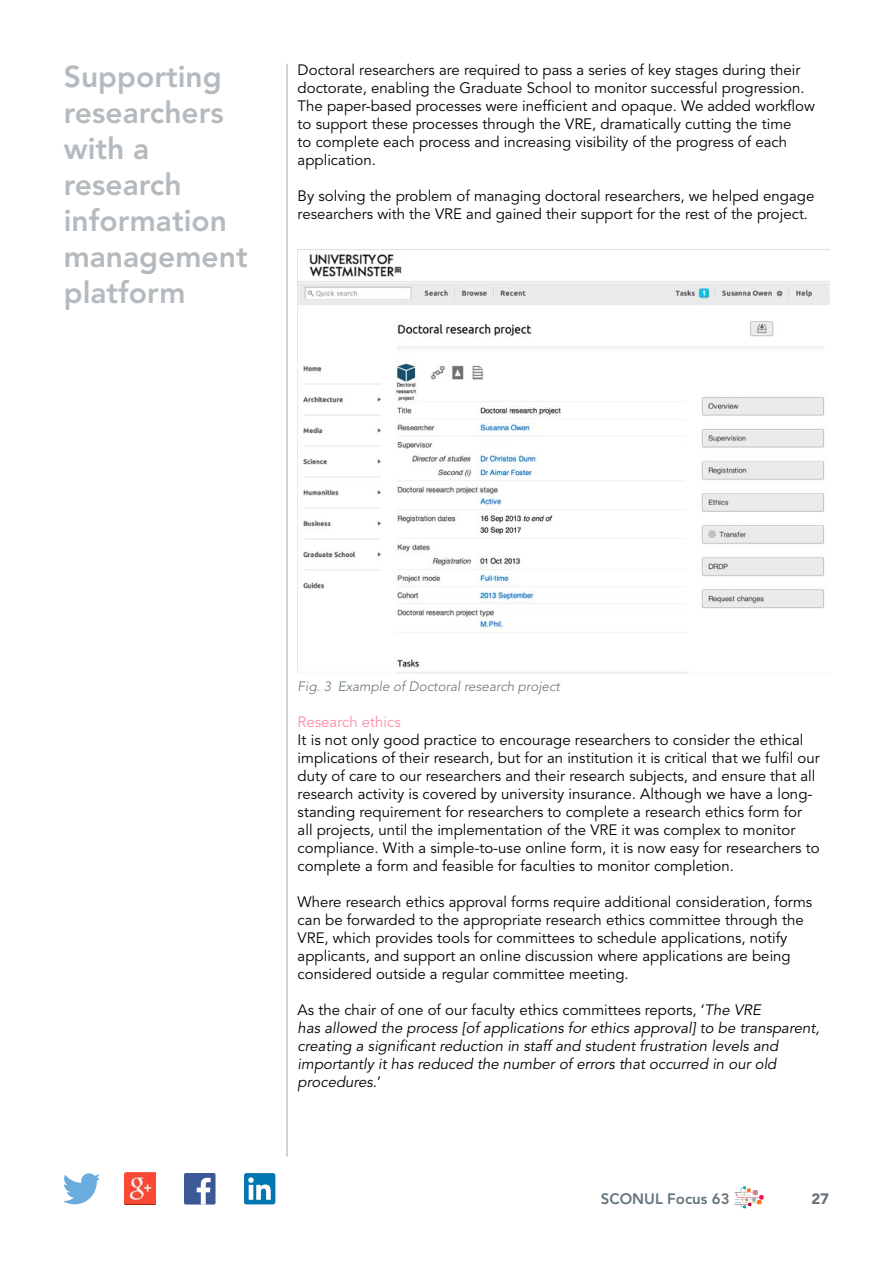
<style>
.page{position:relative;width:893px;height:1263px;background:#fff}
.page>*{position:absolute;margin:0;border:0;box-sizing:border-box;transform-origin:0 0}
.t1{font:800 30px/36px "Avenir";color:#b4babe}
.t2{font:15px/18px "Avenir";color:#000}
.t3{font:italic 15px/18px "Avenir";color:#000}
.t4{font:15px "Avenir";color:#ff8da7}
.t5{font:800 15px "Avenir";color:#66747c}
.t6{font:900 15px "Avenir";color:#66747c}
.t7{font:italic 300 13.5px "Avenir";color:#66747c}
.s1{font-style:normal}
</style>
<div class="page">
<svg style="left:64px;top:1173px;width:35px;height:31px"></svg>
<img style="left:124px;top:1173px;width:32px;height:32px">
<div style="left:184px;top:1173px;width:32px;height:31px;background:#3b5897;border-radius:2px"></div>
<svg style="left:197px;top:1178px;width:14px;height:26px"></svg>
<div style="left:244px;top:1173px;width:31px;height:31px;background:#0076b3;border-radius:2px"></div>
<svg style="left:248px;top:1177px;width:23px;height:23px"></svg>
<hr style="left:287px;top:64px;width:1px;height:1093px;background:#a2a2a6">
<svg style="left:734px;top:1186px;width:30px;height:22px"></svg>
<img style="left:298px;top:249px;width:531px;height:424px">
<h1 class="t1" style="left:64px;top:58px;width:185px">Supporting researchers with a research information management platform</h1>
<p class="t2" style="left:298px;top:61px;width:519px">Doctoral researchers are required to pass a series of key stages during their doctorate, enabling the Graduate School to monitor successful progression.<br>The paper-based processes were inefficient and opaque. We added workflow to support these processes through the VRE, dramatically cutting the time<br>to complete each process and increasing visibility of the progress of each application.</p>
<p class="t2" style="left:298px;top:187px;width:518px">By solving the problem of managing doctoral researchers, we helped engage researchers with the VRE and gained their support for the rest of the project.</p>
<p class="t7" style="left:298px;top:678px;width:264px">Fig. 3 Example of Doctoral research project</p>
<p class="t4" style="left:298px;top:713px;width:105px">Research ethics</p>
<p class="t2" style="left:298px;top:731px;width:523px">It is not only good practice to encourage researchers to consider the ethical implications of their research, but for an institution it is critical that we fulfil our duty of care to our researchers and their research subjects, and ensure that all research activity is covered by university insurance. Although we have a long&shy;standing requirement for researchers to complete a research ethics form for all projects, until the implementation of the VRE it was complex to monitor compliance. With a simple-to-use online form, it is now easy for researchers to complete a form and feasible for faculties to monitor completion.</p>
<p class="t2" style="left:298px;top:893px;width:516px">Where research ethics approval forms require additional consideration, forms can be forwarded to the appropriate research ethics committee through the VRE, which provides tools for committees to schedule applications, notify applicants, and support an online discussion where applications are being considered outside a regular committee meeting.</p>
<p class="t3" style="left:298px;top:1001px;width:523px"><span class="s1">As the chair of one of our faculty ethics committees reports, ‘</span>The VRE<br>has allowed the process [of applications for ethics approval] to be transparent, creating a significant reduction in staff and student frustration levels and importantly it has reduced the number of errors that occurred in our old procedures.<span class="s1">’</span></p>
<p class="t5" style="left:601px;top:1190px;width:130px">SCONUL Focus 63</p>
<p class="t6" style="left:811px;top:1190px;width:19px">27</p>
</div>
